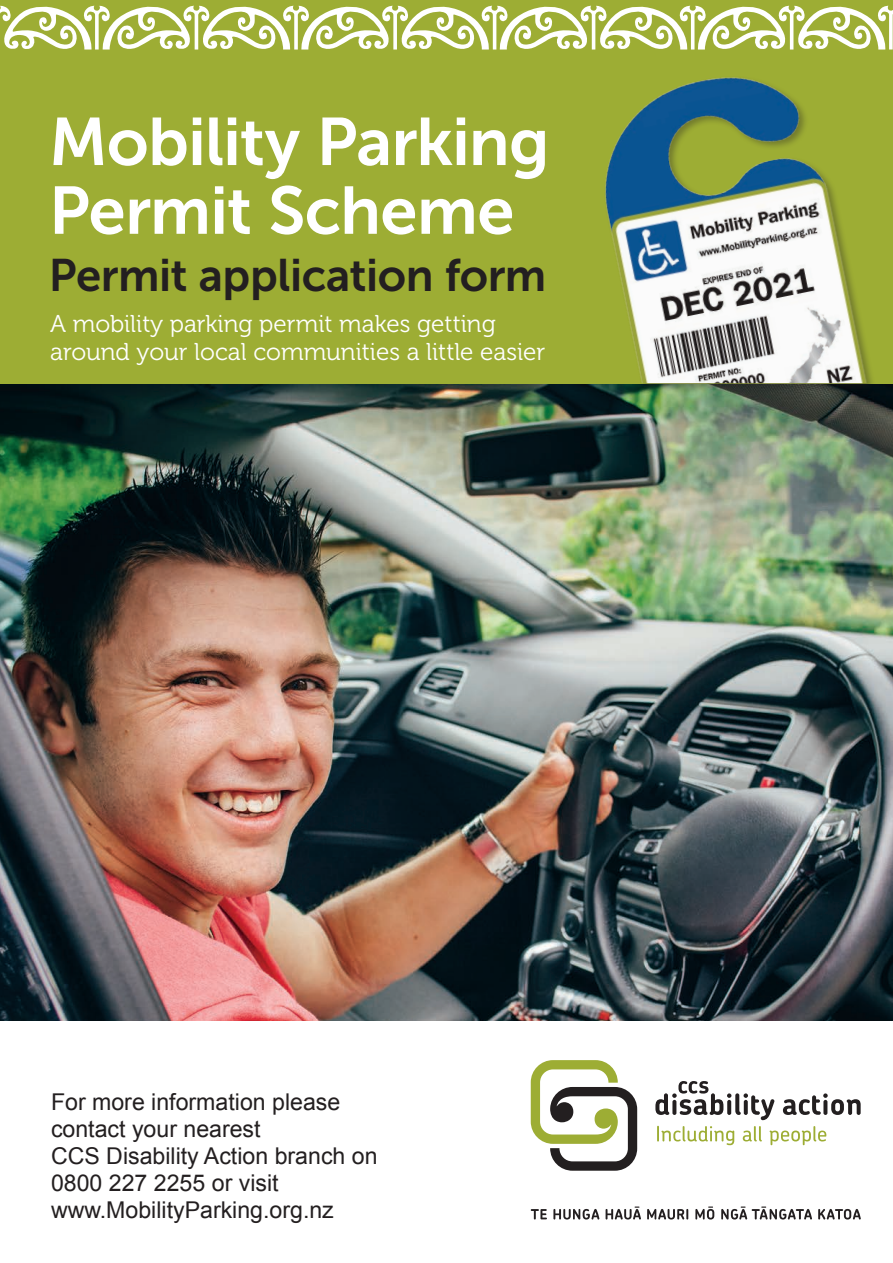
<style>
.page{position:relative;width:893px;height:1263px;background:#fff}
.page>*{position:absolute;margin:0;border:0;box-sizing:border-box;transform-origin:0 0}
.body{font:66.9px/68.7px "Museo Sans 700";letter-spacing:-.015em;color:#fff}
.body-2{font:45.45px "Museo Sans 700";letter-spacing:-.01em;color:#231f20}
.CCS_DA_Introduction{font:24.3px/27.8px "Museo 300";color:#fff}
.CCS_DA_Body_Copy_Bla{font:23.1px/27px "Arial";color:#231f20}
</style>
<div class="page">
<div style="left:0;top:0;width:893px;height:385px;background:#9dad34"></div>
<img style="left:0;top:385px;width:893px;height:635px">
<svg style="left:0;top:6px;width:893px;height:44px"></svg>
<div style="left:604px;top:76px;width:272px;height:317px;background:#231f20;opacity:.35"></div>
<img style="left:604px;top:76px;width:265px;height:307px">
<svg style="left:531px;top:1060px;width:106px;height:111px"></svg>
<svg style="left:657px;top:1126px;width:169px;height:19px"></svg>
<svg style="left:655px;top:1081px;width:206px;height:39px"></svg>
<svg style="left:531px;top:1209px;width:16px;height:10px"></svg>
<svg style="left:553px;top:1209px;width:46px;height:10px"></svg>
<svg style="left:818px;top:1209px;width:43px;height:10px"></svg>
<svg style="left:647px;top:1209px;width:41px;height:10px"></svg>
<svg style="left:606px;top:1206px;width:35px;height:13px"></svg>
<svg style="left:695px;top:1206px;width:19px;height:13px"></svg>
<svg style="left:721px;top:1206px;width:91px;height:13px"></svg>
<p class="body" style="left:49px;top:108px;width:502px">Mobility Parking<br>Permit Scheme</p>
<p class="body-2" style="left:49px;top:250px;width:499px">Permit application form</p>
<p class="CCS_DA_Introduction" style="left:50px;top:310px;width:497px">A mobility parking permit makes getting around your local communities a little easier</p>
<p class="CCS_DA_Body_Copy_Bla" style="left:51px;top:1089px;width:328px">For more information please contact your nearest<br>CCS Disability Action branch on<br>0800 227 2255 or visit www.MobilityParking.org.nz</p>
</div>
